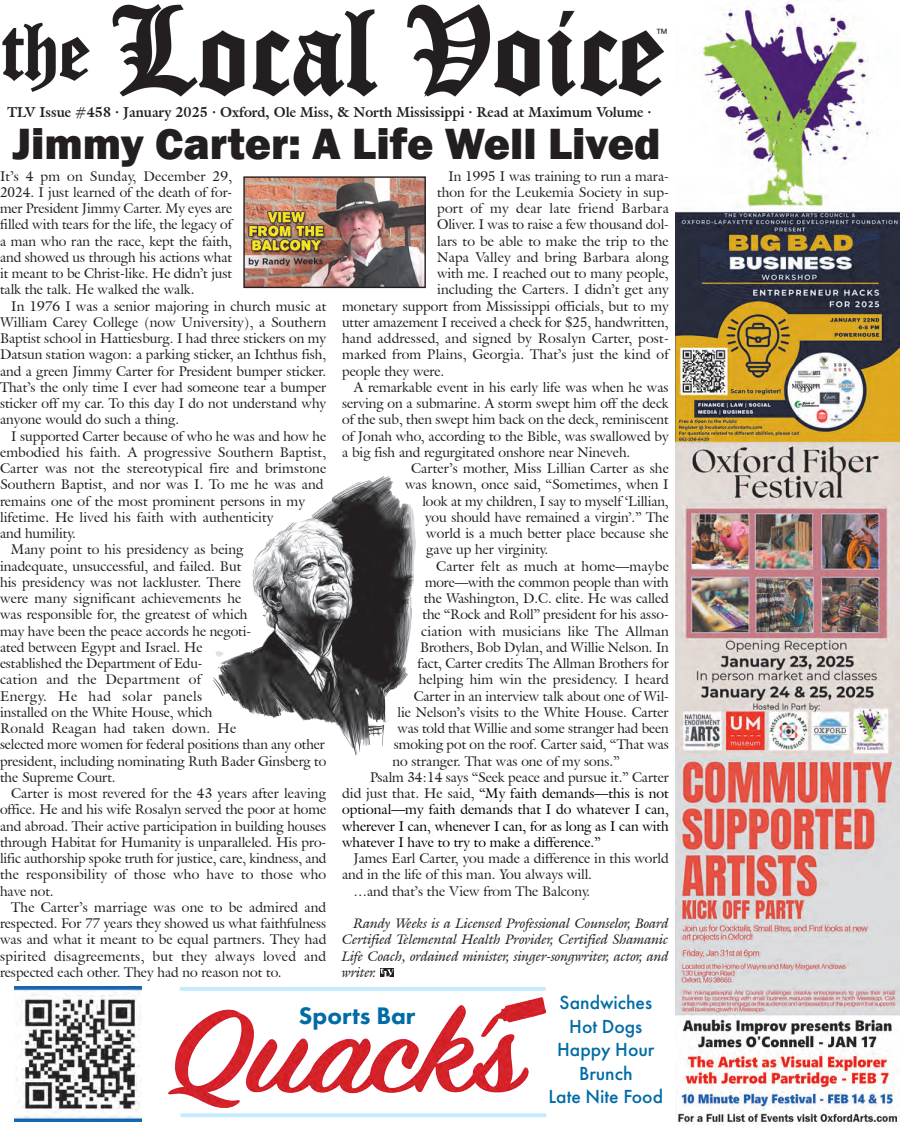
<style>
.page{position:relative;width:900px;height:1125px;background:#fff}
.page>*{position:absolute;margin:0;border:0;box-sizing:border-box;transform-origin:0 0}
.TLV_Body_Paragraph{font:800 45px "Franklin Gothic";color:#231f20}
.t1{font:800 24.88px "Futura PT";color:#006ba6}
.t2{font:500 19.62px/23.6px "Futura PT";color:#006ba6;text-align:center}
.t3{font:700 14px "Galliard IT Cby BT";color:#231f20}
.TLV_Body_Paragraph-2{font:13.75px/16.2px "Galliard IT Cby BT";color:#231f20;text-align:justify}
.TLV_Body_Paragraph-3{font:13.75px/16.2px "Galliard IT Cby BT";color:#000;text-align:justify}
.TLV_Body_Paragraph-4{font:italic 13.75px/16.2px "Galliard IT Cby BT";color:#231f20;text-align:justify}
.TLV_Body_Paragraph-5{font:13.75px "Galliard IT Cby BT";letter-spacing:.02em;color:#231f20}
.TLV_Body_Paragraph-6{font:13.75px "Franklin Gothic";color:#231f20}
.s1{color:#231f20}
</style>
<div class="page">
<img style="left:2px;top:4px;width:663px;height:93px">
<img style="left:14px;top:987px;width:128px;height:135px">
<img style="left:675px;top:1px;width:225px;height:1124px">
<img style="left:380px;top:968px;width:14px;height:9px">
<img style="left:169px;top:997px;width:377px;height:111px">
<svg style="left:180px;top:987px;width:366px;height:4px"></svg>
<svg style="left:180px;top:1113px;width:366px;height:4px"></svg>
<img style="left:245px;top:178px;width:179px;height:108px">
<div style="left:243px;top:176px;width:183px;height:112px;border:1px solid #231f20"></div>
<img style="left:212px;top:476px;width:204px;height:280px">
<p class="TLV_Body_Paragraph-6" style="left:657px;top:24px;width:12px">™</p>
<p class="t3" style="left:7px;top:103px;width:646px">TLV Issue #458 · January 2025 · Oxford, Ole Miss, &amp; North Mississippi · Read at Maximum Volume ·</p>
<p class="TLV_Body_Paragraph" style="left:12px;top:115px;width:650px">Jimmy Carter: A Life Well Lived</p>
<p class="TLV_Body_Paragraph-2" style="left:448px;top:168px;width:222px">In 1995 I was training to run a mara-</p>
<p class="TLV_Body_Paragraph-2" style="left:437px;top:184px;width:233px">thon for the Leukemia Society in sup-</p>
<p class="TLV_Body_Paragraph-5" style="left:437px;top:199px;width:233px">port of my dear late friend Barbara</p>
<p class="TLV_Body_Paragraph-2" style="left:437px;top:216px;width:233px">Oliver. I was to raise a few thousand dol-</p>
<p class="TLV_Body_Paragraph-2" style="left:437px;top:233px;width:233px">lars to be able to make the trip to the</p>
<p class="TLV_Body_Paragraph-2" style="left:437px;top:249px;width:233px">Napa Valley and bring Barbara along</p>
<p class="TLV_Body_Paragraph-2" style="left:437px;top:265px;width:233px">with me. I reached out to many people,</p>
<p class="TLV_Body_Paragraph-2" style="left:437px;top:281px;width:233px">including the Carters. I didn’t get any</p>
<p class="TLV_Body_Paragraph-2" style="left:342px;top:298px;width:328px">monetary support from Mississippi officials, but to my</p>
<p class="TLV_Body_Paragraph-2" style="left:342px;top:314px;width:328px">utter amazement I received a check for $25, handwritten,</p>
<p class="TLV_Body_Paragraph-2" style="left:342px;top:330px;width:328px">hand addressed, and signed by Rosalyn Carter, post-</p>
<p class="TLV_Body_Paragraph-2" style="left:342px;top:346px;width:328px">marked from Plains, Georgia. That’s just the kind of</p>
<p class="TLV_Body_Paragraph-2" style="left:342px;top:363px;width:104px">people they were.</p>
<p class="TLV_Body_Paragraph-2" style="left:342px;top:379px;width:328px;text-indent:11px">A remarkable event in his early life was when he was serving on a submarine. A storm swept him off the deck of the sub, then swept him back on the deck, reminiscent of Jonah who, according to the Bible, was swallowed by a big fish and regurgitated onshore near Nineveh.</p>
<p class="TLV_Body_Paragraph-2" style="left:411px;top:460px;width:259px">Carter’s mother, Miss Lillian Carter as she</p>
<p class="TLV_Body_Paragraph-2" style="left:405px;top:476px;width:265px">was known, once said, “Sometimes, when I</p>
<p class="TLV_Body_Paragraph-2" style="left:422px;top:493px;width:248px">look at my children, I say to myself ‘Lillian,</p>
<p class="TLV_Body_Paragraph-2" style="left:425px;top:509px;width:245px">you should have remained a virgin’.” The</p>
<p class="TLV_Body_Paragraph-2" style="left:426px;top:525px;width:244px">world is a much better place because she</p>
<p class="TLV_Body_Paragraph-2" style="left:426px;top:541px;width:124px">gave up her virginity.</p>
<p class="TLV_Body_Paragraph-2" style="left:436px;top:558px;width:234px">Carter felt as much at home—maybe</p>
<p class="TLV_Body_Paragraph-2" style="left:425px;top:574px;width:245px">more—with the common people than with</p>
<p class="TLV_Body_Paragraph-2" style="left:424px;top:590px;width:247px">the Washington, D.C. elite. He was called</p>
<p class="TLV_Body_Paragraph-2" style="left:422px;top:606px;width:248px">the “Rock and Roll” president for his asso-</p>
<p class="TLV_Body_Paragraph-2" style="left:421px;top:623px;width:249px">ciation with musicians like The Allman</p>
<p class="TLV_Body_Paragraph-2" style="left:420px;top:639px;width:250px">Brothers, Bob Dylan, and Willie Nelson. In</p>
<p class="TLV_Body_Paragraph-2" style="left:418px;top:655px;width:253px">fact, Carter credits The Allman Brothers for</p>
<p class="TLV_Body_Paragraph-2" style="left:419px;top:671px;width:252px">helping him win the presidency. I heard</p>
<p class="TLV_Body_Paragraph-2" style="left:414px;top:688px;width:257px">Carter in an interview talk about one of Wil-</p>
<p class="TLV_Body_Paragraph-2" style="left:398px;top:704px;width:273px">lie Nelson’s visits to the White House. Carter</p>
<p class="TLV_Body_Paragraph-2" style="left:398px;top:720px;width:273px">was told that Willie and some stranger had been</p>
<p class="TLV_Body_Paragraph-2" style="left:394px;top:736px;width:277px">smoking pot on the roof. Carter said, “That was</p>
<p class="TLV_Body_Paragraph-2" style="left:392px;top:753px;width:228px">no stranger. That was one of my sons.”</p>
<p class="TLV_Body_Paragraph-3" style="left:342px;top:769px;width:328px;text-indent:28px"><span class="s1">Psalm 34:14 says “Seek peace and pursue it.” Carter did just that. He said,</span> “My faith demands—this is not optional—my faith demands that I do whatever I can, wherever I can, whenever I can, for as long as I can with whatever I have to try to make a difference.”</p>
<p class="TLV_Body_Paragraph-2" style="left:342px;top:850px;width:328px;text-indent:11px">James Earl Carter, you made a difference in this world and in the life of this man. You always will.</p>
<p class="TLV_Body_Paragraph-2" style="left:353px;top:883px;width:239px">…and that’s the View from The Balcony.</p>
<p class="TLV_Body_Paragraph-4" style="left:342px;top:915px;width:328px;text-indent:11px">Randy Weeks is a Licensed Professional Counselor, Board Certified Telemental Health Provider, Certified Shamanic Life Coach, ordained minister, singer-songwriter, actor, and writer.</p>
<p class="t1" style="left:299px;top:1000px;width:118px">Sports Bar</p>
<p class="t2" style="left:549px;top:991px;width:116px">Sandwiches<br>Hot Dogs<br>Happy Hour<br>Brunch<br>Late Nite Food</p>
<p class="TLV_Body_Paragraph-2" style="left:0;top:168px;width:234px">It’s 4 pm on Sunday, December 29, 2024. I just learned of the death of for&shy;mer President Jimmy Carter. My eyes are filled with tears for the life, the legacy of a man who ran the race, kept the faith, and showed us through his actions what it meant to be Christ-like. He didn’t just talk the talk. He walked the walk.</p>
<p class="TLV_Body_Paragraph-2" style="left:0;top:298px;width:328px;text-indent:11px">In 1976 I was a senior majoring in church music at William Carey College (now University), a Southern Baptist school in Hattiesburg. I had three stickers on my Datsun station wagon: a parking sticker, an Ichthus fish, and a green Jimmy Carter for President bumper sticker.<br>That’s the only time I ever had someone tear a bumper sticker off my car. To this day I do not understand why anyone would do such a thing.</p>
<p class="TLV_Body_Paragraph-2" style="left:0;top:428px;width:328px;text-align:left;text-indent:11px">I supported Carter because of who he was and how he embodied his faith. A progressive Southern Baptist, Carter was not the stereotypical fire and brimstone Southern Baptist, and nor was I. To me he was and remains one of the most prominent persons in my lifetime. He lived his faith with authenticity<br>and humility.</p>
<p class="TLV_Body_Paragraph-2" style="left:0;top:541px;width:328px;text-align:left;text-indent:11px">Many point to his presidency as being<br>inadequate, unsuccessful, and failed. But<br>his presidency was not lackluster. There<br>were many significant achievements he<br>was responsible for, the greatest of which<br>may have been the peace accords he negoti-<br>ated between Egypt and Israel. He<br>established the Department of Edu-<br>cation and the Department of<br>Energy. He had solar panels<br>installed on the White House, which<br>Ronald Reagan had taken down. He<br>selected more women for federal positions than any other president, including nominating Ruth Bader Ginsberg to the Supreme Court.</p>
<p class="TLV_Body_Paragraph-2" style="left:0;top:785px;width:328px;text-indent:11px">Carter is most revered for the 43 years after leaving office. He and his wife Rosalyn served the poor at home and abroad. Their active participation in building houses through Habitat for Humanity is unparalleled. His pro&shy;lific authorship spoke truth for justice, care, kindness, and the responsibility of those who have to those who have not.</p>
<p class="TLV_Body_Paragraph-2" style="left:0;top:899px;width:328px;text-indent:11px">The Carter’s marriage was one to be admired and respected. For 77 years they showed us what faithfulness was and what it meant to be equal partners. They had spirited disagreements, but they always loved and respected each other. They had no reason not to.</p>
</div>
